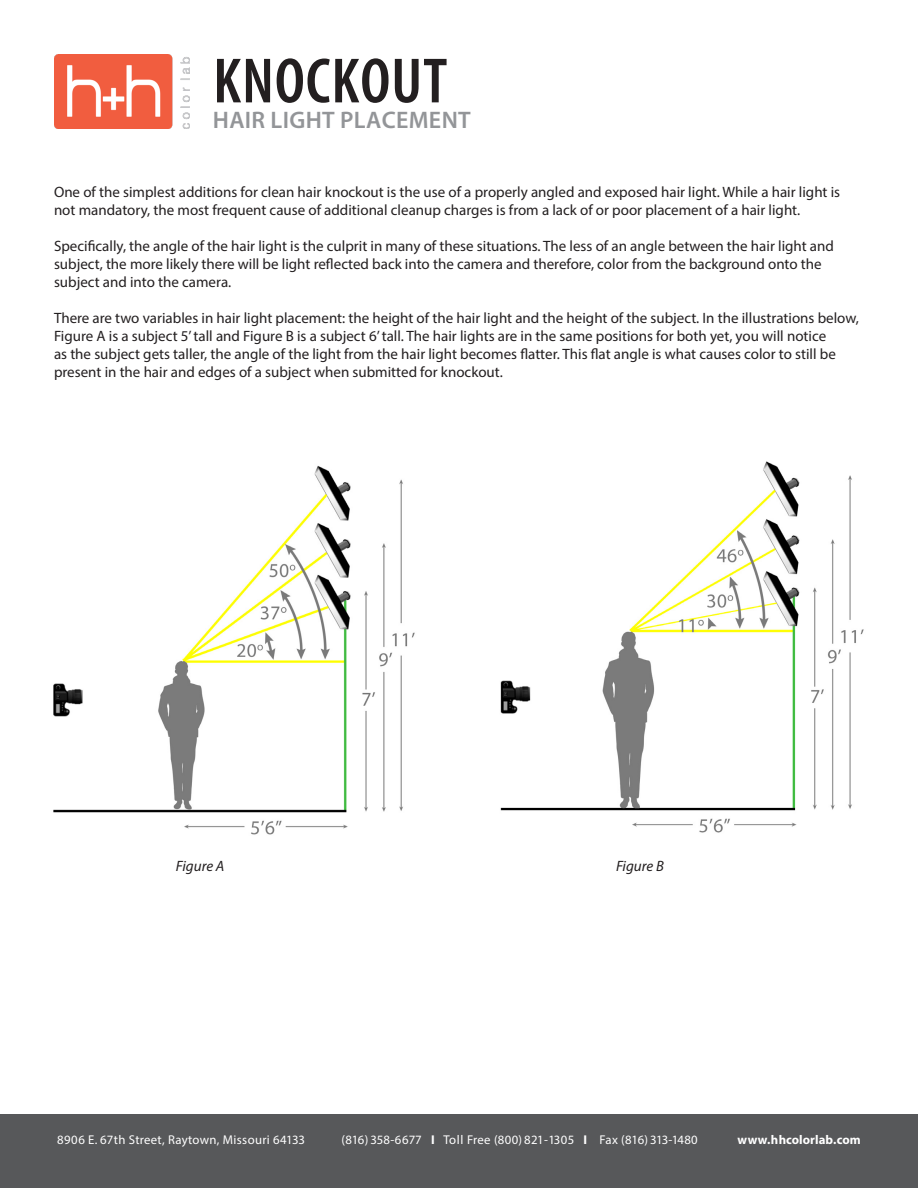
<style>
.page{position:relative;width:918px;height:1188px;background:#fff}
.page>*{position:absolute;margin:0;border:0;box-sizing:border-box;transform-origin:0 0}
.Heading{font:600 condensed 64.5px "Myriad Pro";letter-spacing:.015em;color:#231f20}
.Sub-Heading{font:600 24px "Myriad Pro";letter-spacing:.015em;color:#939598}
.Body_Text{font:15px/18px "Myriad Pro";color:#231f20}
.t1{font:italic 15px "Myriad Pro";color:#231f20}
.t2{font:12.75px "Myriad Pro";color:#fff}
.t3{font:12.75px "Myriad Pro";letter-spacing:.025em;color:#fff}
.t4{font:700 12.75px "Myriad Pro";color:#fff}
.s1{font-weight:700}
</style>
<div class="page">
<div style="left:0;top:1115px;width:918px;height:73px;background:#57585a"></div>
<img style="left:54px;top:54px;width:136px;height:74px">
<img style="left:53px;top:466px;width:362px;height:369px">
<img style="left:500px;top:461px;width:364px;height:372px">
<p class="Heading" style="left:213px;top:41px;width:236px">KNOCKOUT</p>
<p class="Sub-Heading" style="left:213px;top:105px;width:259px">HAIR LIGHT PLACEMENT</p>
<p class="Body_Text" style="left:54px;top:183px;width:788px">One of the simplest additions for clean hair knockout is the use of a properly angled and exposed hair light. While a hair light is not mandatory, the most frequent cause of additional cleanup charges is from a lack of or poor placement of a hair light.</p>
<p class="Body_Text" style="left:54px;top:237px;width:781px">Specifically, the angle of the hair light is the culprit in many of these situations. The less of an angle between the hair light and subject, the more likely there will be light reflected back into the camera and therefore, color from the background onto the subject and into the camera.</p>
<p class="Body_Text" style="left:54px;top:309px;width:806px">There are two variables in hair light placement: the height of the hair light and the height of the subject. In the illustrations below, Figure A is a subject 5’ tall and Figure B is a subject 6’ tall. The hair lights are in the same positions for both yet, you will notice<br>as the subject gets taller, the angle of the light from the hair light becomes flatter. This flat angle is what causes color to still be present in the hair and edges of a subject when submitted for knockout.</p>
<p class="t1" style="left:176px;top:857px;width:50px">Figure A</p>
<p class="t1" style="left:616px;top:857px;width:49px">Figure B</p>
<p class="t3" style="left:57px;top:1132px;width:249px">8906 E. 67th Street, Raytown, Missouri 64133</p>
<p class="t2" style="left:342px;top:1132px;width:358px">(816) 358-6677 <span class="s1">I</span> Toll Free (800) 821-1305 <span class="s1">I</span> Fax (816) 313-1480</p>
<p class="t4" style="left:737px;top:1131px;width:125px">www.hhcolorlab.com</p>
</div>
